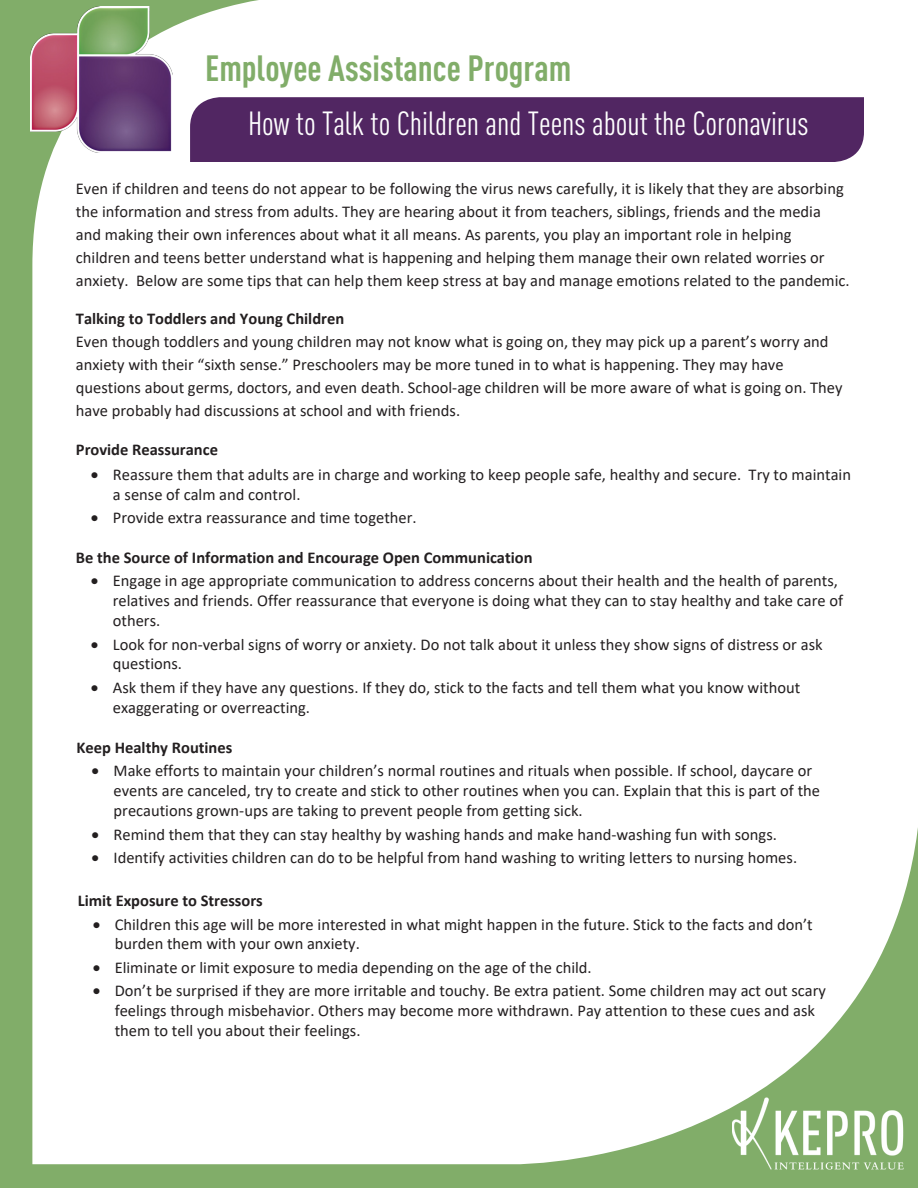
<style>
.page{position:relative;width:918px;height:1188px;background:#81ad69}
.page>*{position:absolute;margin:0;border:0;box-sizing:border-box;transform-origin:0 0}
.t1{font:700 condensed 36px "DINOT";color:#81ad69}
.t2{font:condensed 33px "DIN Pro";color:#fff}
.t3{font:16.5px/19.8px "Calibri";color:#231f20}
.t4{font:700 16.5px "Calibri";color:#231f20}
.t5{font:700 16.5px "Calibri";color:#231f20}
.s1{font-family:"DIN Pro";font-weight:400;font-size:33px;color:#fff}
</style>
<div class="page">
<div style="left:32px;top:0;width:886px;height:1164px;background:#fff"></div>
<img style="left:732px;top:1094px;width:173px;height:76px">
<div style="left:190px;top:97px;width:674px;height:65px;background:#512662"></div>
<img style="left:30px;top:6px;width:143px;height:146px">
<h1 class="t1" style="left:205px;top:43px;width:648px">Employee Assistance Program <span class="s1">How to Talk to Children and</span></h1>
<h2 class="t2" style="left:248px;top:100px;width:562px">How to Talk to Children and Teens about the Coronavirus</h2>
<p class="t3" style="left:76px;top:176px;width:775px;line-height:23.1px">Even if children and teens do not appear to be following the virus news carefully, it is likely that they are absorbing the information and stress from adults. They are hearing about it from teachers, siblings, friends and the media and making their own inferences about what it all means. As parents, you play an important role in helping children and teens better understand what is happening and helping them manage their own related worries or anxiety. Below are some tips that can help them keep stress at bay and manage emotions related to the pandemic.</p>
<p class="t5" style="left:76px;top:307px;width:270px">Talking to Toddlers and Young Children</p>
<p class="t3" style="left:76px;top:330px;width:768px;line-height:23.1px">Even though toddlers and young children may not know what is going on, they may pick up a parent’s worry and anxiety with their “sixth sense.” Preschoolers may be more tuned in to what is happening. They may have questions about germs, doctors, and even death. School-age children will be more aware of what is going on. They have probably had discussions at school and with friends.</p>
<p class="t4" style="left:76px;top:437px;width:144px">Provide Reassurance</p>
<p class="t3" style="left:113px;top:464px;width:740px;text-indent:-22px">• Reassure them that adults are in charge and working to keep people safe, healthy and secure. Try to maintain a sense of calm and control.</p>
<p class="t3" style="left:91px;top:507px;width:327px">• Provide extra reassurance and time together.</p>
<p class="t4" style="left:76px;top:546px;width:458px">Be the Source of Information and Encourage Open Communication</p>
<p class="t3" style="left:113px;top:571px;width:732px;text-indent:-22px">• Engage in age appropriate communication to address concerns about their health and the health of parents, relatives and friends. Offer reassurance that everyone is doing what they can to stay healthy and take care of others.</p>
<p class="t3" style="left:113px;top:634px;width:711px;text-indent:-22px">• Look for non-verbal signs of worry or anxiety. Do not talk about it unless they show signs of distress or ask questions.</p>
<p class="t3" style="left:113px;top:677px;width:689px;text-indent:-22px">• Ask them if they have any questions. If they do, stick to the facts and tell them what you know without exaggerating or overreacting.</p>
<p class="t4" style="left:77px;top:736px;width:157px">Keep Healthy Routines</p>
<p class="t3" style="left:114px;top:761px;width:708px;text-indent:-22px">• Make efforts to maintain your children’s normal routines and rituals when possible. If school, daycare or events are canceled, try to create and stick to other routines when you can. Explain that this is part of the precautions grown-ups are taking to prevent people from getting sick.</p>
<p class="t3" style="left:92px;top:824px;width:687px">• Remind them that they can stay healthy by washing hands and make hand-washing fun with songs.</p>
<p class="t3" style="left:92px;top:847px;width:707px">• Identify activities children can do to be helpful from hand washing to writing letters to nursing homes.</p>
<p class="t4" style="left:78px;top:889px;width:187px">Limit Exposure to Stressors</p>
<p class="t3" style="left:115px;top:914px;width:700px;text-indent:-22px">• Children this age will be more interested in what might happen in the future. Stick to the facts and don’t burden them with your own anxiety.</p>
<p class="t3" style="left:93px;top:957px;width:501px">• Eliminate or limit exposure to media depending on the age of the child.</p>
<p class="t3" style="left:115px;top:981px;width:713px;text-indent:-22px">• Don’t be surprised if they are more irritable and touchy. Be extra patient. Some children may act out scary feelings through misbehavior. Others may become more withdrawn. Pay attention to these cues and ask them to tell you about their feelings.</p>
</div>
